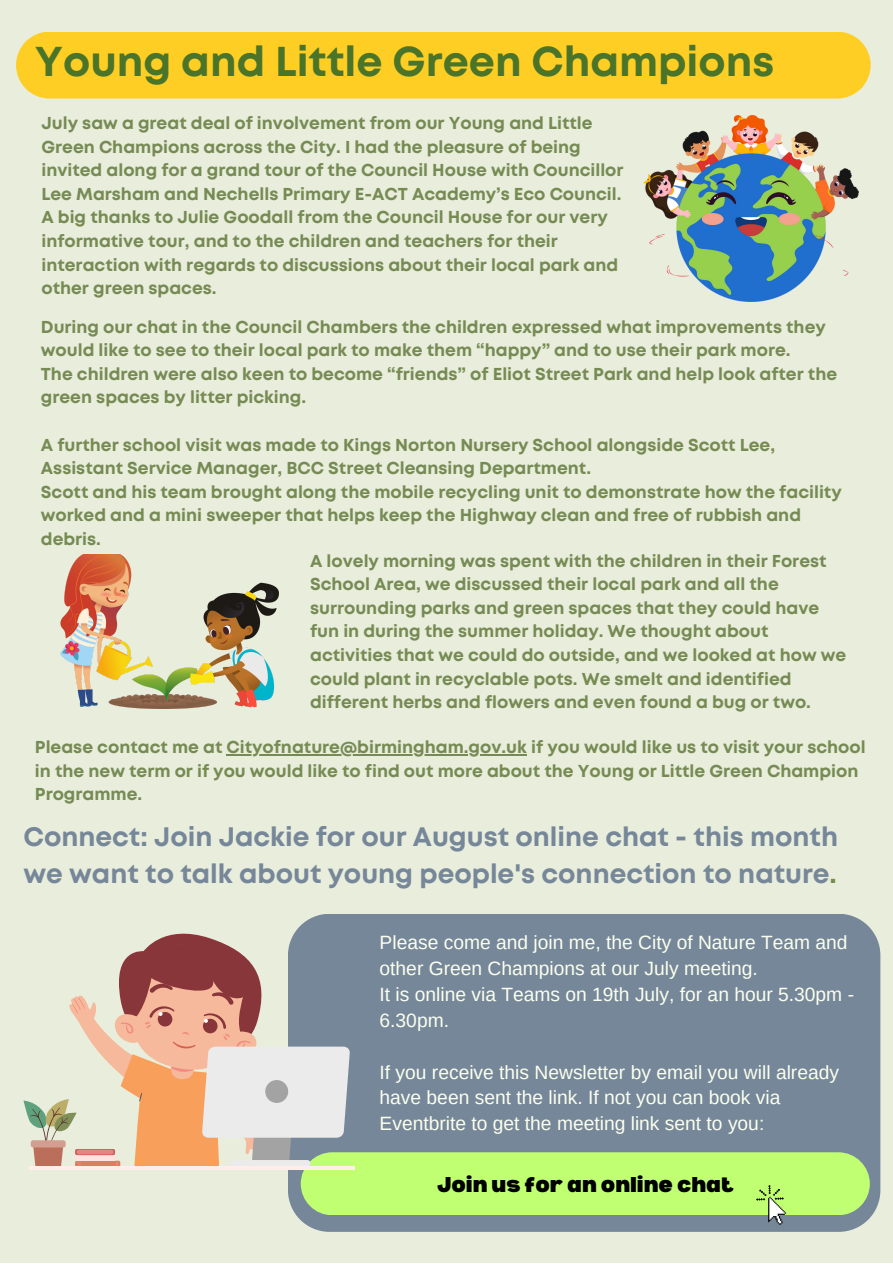
<style>
.page{position:relative;width:893px;height:1264px;background:#fff}
.page>*{position:absolute;margin:0;border:0;box-sizing:border-box;transform-origin:0 0}
.t1{font:700 41.55px "Mont";color:#497429}
.t2{font:700 26.7px/37px "Mont";color:#76879a}
.t3{font:900 21px "Bernoru";color:#000}
.t4{font:19.2px/25.8px "Arimo";color:#fbffed}
.t5{font:700 17.25px/23.5px "Mont";color:#768b54}
.s1{color:#768b54}
</style>
<div class="page">
<div style="left:0;top:0;width:892px;height:1262px;background:#e9eddb"></div>
<div style="left:288px;top:914px;width:592px;height:317px;background:#76879a"></div>
<div style="left:301px;top:1152px;width:568px;height:62px;background:#c1ff72;border-radius:31px"></div>
<img style="left:756px;top:1185px;width:54px;height:47px">
<div style="left:16px;top:32px;width:854px;height:66px;background:#ffce24"></div>
<img style="left:643px;top:115px;width:214px;height:187px">
<img style="left:61px;top:554px;width:218px;height:154px">
<svg style="left:23px;top:922px;width:327px;height:244px"></svg>
<hr style="left:29px;top:1166px;width:326px;height:3px;background:#ffeeea">
<hr style="left:226px;top:754px;width:300px;height:1px;background:#768b54">
<p class="t1" style="left:35px;top:46px;width:740px">Young and Little Green Champions</p>
<p class="t5" style="left:41px;top:112px;width:583px">July saw a great deal of involvement from our Young and Little Green Champions across the City. I had the pleasure of being invited along for a grand tour of the Council House with Councillor Lee Marsham and Nechells Primary E-ACT Academy’s Eco Council.</p>
<p class="t5" style="left:41px;top:207px;width:578px">A big thanks to Julie Goodall from the Council House for our very informative tour, and to the children and teachers for their interaction with regards to discussions about their local park and other green spaces.</p>
<p class="t5" style="left:41px;top:316px;width:786px">During our chat in the Council Chambers the children expressed what improvements they would like to see to their local park to make them “happy” and to use their park more.</p>
<p class="t5" style="left:41px;top:363px;width:797px">The children were also keen to become “friends” of Eliot Street Park and help look after the green spaces by litter picking.</p>
<p class="t5" style="left:41px;top:434px;width:735px">A further school visit was made to Kings Norton Nursery School alongside Scott Lee,<br>Assistant Service Manager, BCC Street Cleansing Department.</p>
<p class="t5" style="left:41px;top:481px;width:802px">Scott and his team brought along the mobile recycling unit to demonstrate how the facility worked and a mini sweeper that helps keep the Highway clean and free of rubbish and debris.</p>
<p class="t5" style="left:310px;top:550px;width:537px">A lovely morning was spent with the children in their Forest School Area, we discussed their local park and all the surrounding parks and green spaces that they could have fun in during the summer holiday. We thought about activities that we could do outside, and we looked at how we could plant in recyclable pots. We smelt and identified different herbs and flowers and even found a bug or two.</p>
<p class="t5" style="left:35px;top:736px;width:832px">Please contact me at Cityofnature@birmingham.gov.uk if you would like us to visit your school in the new term or if you would like to find out more about the Young or Little Green Champion<br>Programme.</p>
<p class="t2" style="left:23px;top:819px;width:816px">Connect: Join Jackie for our August online chat - this month we want to talk about young people's connection to nature<span class="s1">.</span></p>
<p class="t4" style="left:379px;top:929px;width:469px">Please come and join me, the City of Nature Team and other Green Champions at our July meeting.</p>
<p class="t4" style="left:379px;top:981px;width:476px">It is online via Teams on 19th July, for an hour 5.30pm -<br>6.30pm.</p>
<p class="t4" style="left:379px;top:1058px;width:461px">If you receive this Newsletter by email you will already have been sent the link. If not you can book via<br>Eventbrite to get the meeting link sent to you:</p>
<p class="t3" style="left:436px;top:1172px;width:299px">Join us for an online chat</p>
</div>
